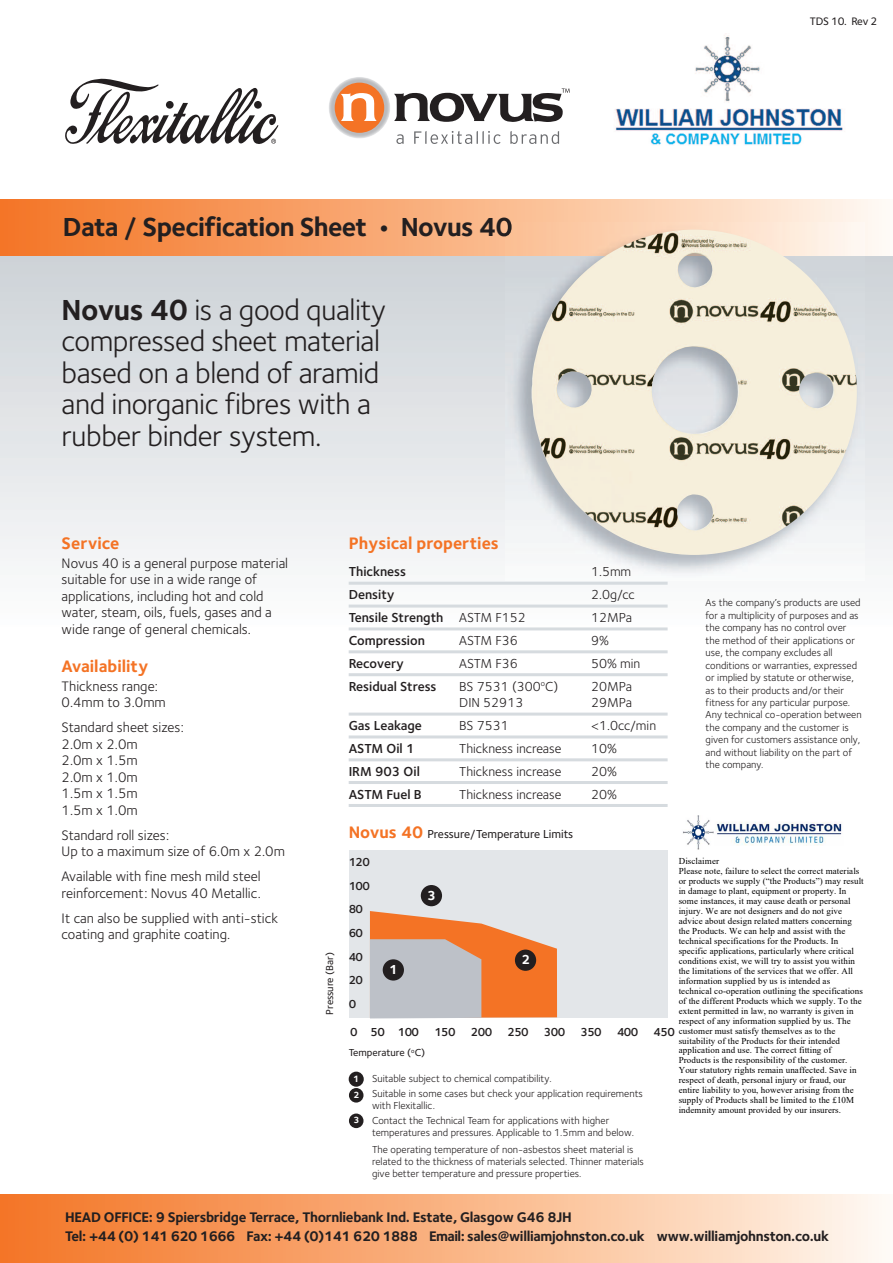
<style>
.page{position:relative;width:893px;height:1263px;background:#fff}
.page>*{position:absolute;margin:0;border:0;box-sizing:border-box;transform-origin:0 0}
.t1{font:30px/31.5px "Foundry Sterling";letter-spacing:-.015em;color:#231f20}
.t2{font:700 27px "Foundry Sterling";letter-spacing:-.025em;color:#231f20}
.t3{font:700 17.25px "Foundry Sterling";color:#f47325}
.t4{font:700 14.4px/19.5px "Foundry Sterling";letter-spacing:-.02em;color:#231f20}
.t5{font:14.25px/16.5px "Foundry Sterling";color:#231f20}
.t6{font:13.5px "Foundry Sterling";color:#231f20}
.t7{font:600 13.5px "Foundry Sterling";color:#231f20}
.t8{font:700 13.5px "Foundry Sterling";color:#fff}
.t9{font:600 12px/23.7px "Foundry Sterling";letter-spacing:-.05em;color:#231f20}
.t10{font:500 12px "Foundry Sterling";color:#231f20}
.t11{font:500 11.25px "Foundry Sterling";letter-spacing:-.025em;color:#231f20}
.t12{font:10.5px/12.5px "Foundry Sterling";color:#231f20}
.t13{font:500 10.5px "Foundry Sterling";color:#231f20}
.t14{font:700 9.6px "Foundry Sterling";color:#fff}
.t15{font:700 9.3px "Foundry Sterling";color:#fff}
.t16{font:9px/9.9px "Times New Roman";color:#000}
.s1{font-weight:700}
.s2{font-weight:400}
.s3{font-weight:700;font-size:17.25px;color:#f47325}
</style>
<div class="page">
<div style="left:0;top:251px;width:893px;height:378px;background:linear-gradient(to bottom,#cdd0d4,#fcfdfe)"></div>
<div style="left:0;top:200px;width:893px;height:55px;background:linear-gradient(to right,#f47321,#fff7ed)"></div>
<div style="left:349px;top:850px;width:319px;height:168px;background:#e3e6e9"></div>
<svg style="left:370px;top:911px;width:187px;height:107px;background:#daa383"></svg>
<div style="left:421px;top:885px;width:21px;height:21px;background:#231f20;border-radius:50%"></div>
<div style="left:515px;top:949px;width:21px;height:22px;background:#231f20;border-radius:50%"></div>
<div style="left:383px;top:959px;width:21px;height:21px;background:#231f20;border-radius:50%"></div>
<div style="left:349px;top:1071px;width:15px;height:16px;background:#231f20;border-radius:50%"></div>
<div style="left:349px;top:1088px;width:14px;height:14px;background:#231f20;border-radius:50%"></div>
<div style="left:349px;top:1113px;width:14px;height:15px;background:#231f20;border-radius:50%"></div>
<img style="left:506px;top:222px;width:358px;height:359px">
<img style="left:531px;top:230px;width:326px;height:325px">
<hr style="left:349px;top:582px;width:319px;height:3px;background:#d6dbdf">
<hr style="left:349px;top:605px;width:319px;height:3px;background:#d6dbdf">
<hr style="left:349px;top:627px;width:319px;height:3px;background:#d6dbdf">
<hr style="left:349px;top:650px;width:319px;height:3px;background:#d6dbdf">
<hr style="left:349px;top:673px;width:319px;height:3px;background:#d6dbdf">
<hr style="left:349px;top:713px;width:319px;height:3px;background:#d6dbdf">
<hr style="left:349px;top:735px;width:319px;height:3px;background:#d6dbdf">
<hr style="left:349px;top:758px;width:319px;height:3px;background:#d6dbdf">
<hr style="left:349px;top:781px;width:319px;height:3px;background:#d6dbdf">
<hr style="left:349px;top:804px;width:319px;height:3px;background:#d6dbdf">
<img style="left:329px;top:77px;width:61px;height:62px;border-radius:50%">
<div style="left:335px;top:83px;width:49px;height:50px;background:#f47325;border-radius:50%"></div>
<svg style="left:341px;top:93px;width:36px;height:28px"></svg>
<svg style="left:394px;top:88px;width:176px;height:34px"></svg>
<svg style="left:396px;top:134px;width:8px;height:10px"></svg>
<svg style="left:414px;top:131px;width:87px;height:13px"></svg>
<svg style="left:510px;top:131px;width:49px;height:13px"></svg>
<svg style="left:65px;top:79px;width:213px;height:65px"></svg>
<img style="left:615px;top:35px;width:228px;height:110px">
<div style="left:0;top:1195px;width:893px;height:68px;background:linear-gradient(to right,#f47321,#fff7ed)"></div>
<img style="left:683px;top:815px;width:159px;height:35px">
<h2 class="t2" style="left:63px;top:216px;width:451px">Data / Specification Sheet • Novus 40</h2>
<h1 class="t1" style="left:62px;top:296px;width:326px"><span class="s1">Novus 40</span> is a good quality compressed sheet material based on a blend of aramid and inorganic fibres with a rubber binder system.</h1>
<p class="t11" style="left:810px;top:17px;width:69px">TDS 10. Rev 2</p>
<h3 class="t3" style="left:62px;top:536px;width:59px">Service</h3>
<h3 class="t5" style="left:62px;top:556px;width:228px">Novus 40 is a general purpose material suitable for use in a wide range of applications, including hot and cold water, steam, oils, fuels, gases and a wide range of general chemicals.</h3>
<h3 class="t3" style="left:62px;top:660px;width:88px">Availability</h3>
<h3 class="t5" style="left:62px;top:679px;width:106px">Thickness range:<br>0.4mm to 3.0mm</h3>
<h3 class="t5" style="left:62px;top:720px;width:124px">Standard sheet sizes:<br>2.0m x 2.0m<br>2.0m x 1.5m<br>2.0m x 1.0m<br>1.5m x 1.5m<br>1.5m x 1.0m</h3>
<h3 class="t5" style="left:62px;top:828px;width:225px">Standard roll sizes:<br>Up to a maximum size of 6.0m x 2.0m</h3>
<h3 class="t5" style="left:62px;top:869px;width:201px">Available with fine mesh mild steel reinforcement: Novus 40 Metallic.</h3>
<h3 class="t5" style="left:62px;top:911px;width:218px">It can also be supplied with anti-stick coating and graphite coating.</h3>
<p class="t13" style="left:325px;top:1015px;width:64px;rotate:-90deg">Pressure (Bar)</p>
<h3 class="t3" style="left:349px;top:536px;width:152px">Physical properties</h3>
<h3 class="t7" style="left:349px;top:566px;width:59px">Thickness</h3>
<h3 class="t6" style="left:591px;top:566px;width:42px">1.5mm</h3>
<h3 class="t7" style="left:349px;top:589px;width:47px">Density</h3>
<h3 class="t6" style="left:591px;top:589px;width:45px">2.0g/cc</h3>
<h3 class="t7" style="left:349px;top:612px;width:179px">Tensile Strength <span class="s2">ASTM F152</span></h3>
<h3 class="t6" style="left:591px;top:612px;width:42px">12MPa</h3>
<h3 class="t7" style="left:349px;top:635px;width:78px">Compression</h3>
<h3 class="t6" style="left:459px;top:635px;width:60px">ASTM F36</h3>
<h3 class="t6" style="left:591px;top:635px;width:19px">9%</h3>
<h3 class="t7" style="left:349px;top:658px;width:57px">Recovery</h3>
<h3 class="t6" style="left:459px;top:658px;width:60px">ASTM F36</h3>
<h3 class="t6" style="left:591px;top:658px;width:51px">50% min</h3>
<h3 class="t7" style="left:349px;top:681px;width:89px">Residual Stress</h3>
<h3 class="t6" style="left:459px;top:681px;width:101px">BS 7531 (300<sup>o</sup>C)</h3>
<h3 class="t6" style="left:591px;top:681px;width:42px">20MPa</h3>
<h3 class="t6" style="left:459px;top:697px;width:66px">DIN 52913</h3>
<h3 class="t6" style="left:591px;top:697px;width:42px">29MPa</h3>
<h3 class="t7" style="left:349px;top:720px;width:75px">Gas Leakage</h3>
<h3 class="t6" style="left:459px;top:720px;width:51px">BS 7531</h3>
<h3 class="t6" style="left:591px;top:720px;width:67px">&lt;1.0cc/min</h3>
<h3 class="t7" style="left:349px;top:743px;width:67px">ASTM Oil 1</h3>
<h3 class="t6" style="left:459px;top:743px;width:104px">Thickness increase</h3>
<h3 class="t6" style="left:591px;top:743px;width:27px">10%</h3>
<h3 class="t7" style="left:349px;top:766px;width:73px">IRM 903 Oil</h3>
<h3 class="t6" style="left:459px;top:766px;width:104px">Thickness increase</h3>
<h3 class="t6" style="left:591px;top:766px;width:27px">20%</h3>
<h3 class="t7" style="left:349px;top:789px;width:75px">ASTM Fuel B</h3>
<h3 class="t6" style="left:459px;top:789px;width:104px">Thickness increase</h3>
<h3 class="t6" style="left:591px;top:789px;width:27px">20%</h3>
<p class="t12" style="left:706px;top:597px;width:158px">As the company’s products are used for a multiplicity of purposes and as the company has no control over the method of their applications or use, the company excludes all conditions or warranties, expressed or implied by statute or otherwise, as to their products and/or their fitness for any particular purpose.<br>Any technical co-operation between the company and the customer is given for customers assistance only, and without liability on the part of the company.</p>
<h3 class="t10" style="left:349px;top:830px;width:226px"><span class="s3">Novus 40</span> Pressure/Temperature Limits</h3>
<h3 class="t9" style="left:349px;top:851px;width:23px">120<br>100<br>80<br>60<br>40<br>20<br>0</h3>
<h3 class="t9" style="left:350px;top:1021px;width:71px">0 50 100</h3>
<h3 class="t9" style="left:434px;top:1021px;width:23px">150</h3>
<h3 class="t9" style="left:471px;top:1021px;width:23px">200</h3>
<h3 class="t9" style="left:507px;top:1021px;width:23px">250</h3>
<h3 class="t9" style="left:544px;top:1021px;width:23px">300</h3>
<h3 class="t9" style="left:580px;top:1021px;width:23px">350</h3>
<h3 class="t9" style="left:617px;top:1021px;width:23px">400</h3>
<h3 class="t9" style="left:653px;top:1021px;width:23px">450</h3>
<p class="t16" style="left:679px;top:856px;width:187px">Disclaimer<br>Please note, failure to select the correct materials or products we supply (“the Products”) may result in damage to plant, equipment or property. In some instances, it may cause death or personal injury. We are not designers and do not give advice about design related matters concerning the Products. We can help and assist with the technical specifications for the Products. In specific applications, particularly where critical conditions exist, we will try to assist you within the limitations of the services that we offer. All information supplied by us is intended as technical co-operation outlining the specifications of the different Products which we supply. To the extent permitted in law, no warranty is given in respect of any information supplied by us. The customer must satisfy themselves as to the suitability of the Products for their intended application and use. The correct fitting of Products is the responsibility of the customer.<br>Your statutory rights remain unaffected. Save in respect of death, personal injury or fraud, our entire liability to you, however arising from the supply of Products shall be limited to the £10M indemnity amount provided by our insurers.</p>
<h3 class="t8" style="left:427px;top:890px;width:10px">3</h3>
<h3 class="t8" style="left:521px;top:954px;width:10px">2</h3>
<h3 class="t8" style="left:389px;top:964px;width:10px">1</h3>
<p class="t13" style="left:349px;top:1048px;width:78px">Temperature (<sup>o</sup>C)</p>
<p class="t12" style="left:372px;top:1072px;width:272px;line-height:15px">Suitable subject to chemical compatibility.<br>Suitable in some cases but check your application requirements</p>
<p class="t12" style="left:372px;top:1099px;width:239px;line-height:15px">with Flexitallic.<br>Contact the Technical Team for applications with higher</p>
<p class="t12" style="left:372px;top:1125px;width:263px;line-height:17.1px">temperatures and pressures. Applicable to 1.5mm and below.<br>The operating temperature of non-asbestos sheet material is</p>
<p class="t12" style="left:372px;top:1156px;width:273px;line-height:12px">related to the thickness of materials selected. Thinner materials give better temperature and pressure properties.</p>
<p class="t14" style="left:353px;top:1075px;width:8px">1</p>
<p class="t15" style="left:353px;top:1091px;width:7px">2</p>
<p class="t15" style="left:353px;top:1117px;width:7px">3</p>
<h3 class="t4" style="left:65px;top:1208px;width:765px">HEAD OFFICE: 9 Spiersbridge Terrace, Thornliebank Ind. Estate, Glasgow G46 8JH<br>Tel: +44 (0) 141 620 1666 Fax: +44 (0)141 620 1888 Email: sales@williamjohnston.co.uk www.williamjohnston.co.uk</h3>
</div>
